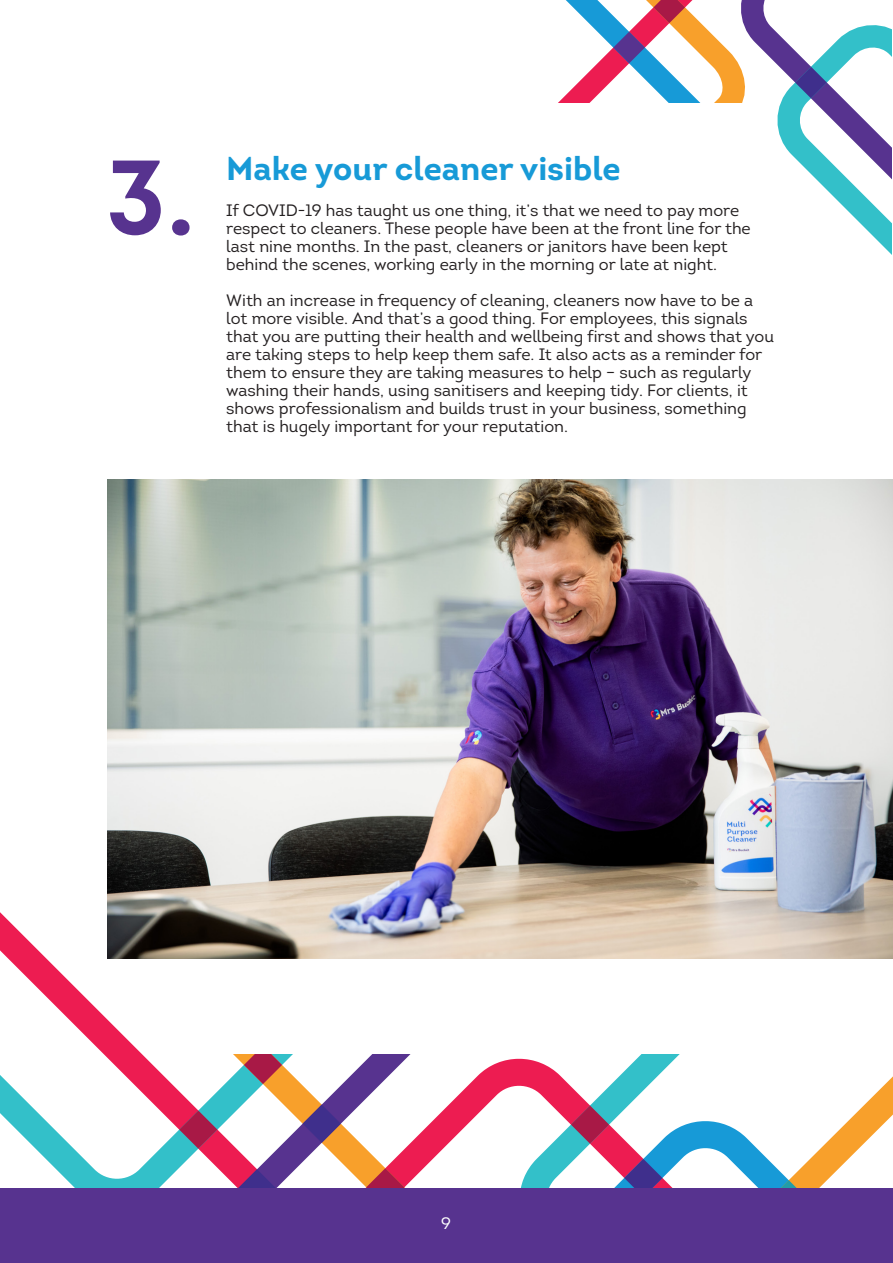
<style>
.page{position:relative;width:893px;height:1263px;background:#fff}
.page>*{position:absolute;margin:0;border:0;box-sizing:border-box;transform-origin:0 0}
.t1{font:700 105px "Intro";color:#57338f}
.t2{font:700 33px "Intro";color:#179ad7}
.t3{font:16.5px/18px "Intro";color:#231f20}
.Paragraph_Style_1{font:16.5px "Intro";color:#fff}
</style>
<div class="page">
<svg style="left:0;top:951px;width:32px;height:194px"></svg>
<svg style="left:32px;top:950px;width:458px;height:238px"></svg>
<svg style="left:441px;top:1092px;width:49px;height:96px"></svg>
<svg style="left:763px;top:1077px;width:129px;height:111px"></svg>
<svg style="left:490px;top:1054px;width:273px;height:134px"></svg>
<svg style="left:179px;top:1110px;width:38px;height:39px"></svg>
<svg style="left:303px;top:1104px;width:38px;height:39px"></svg>
<svg style="left:238px;top:1169px;width:38px;height:19px"></svg>
<svg style="left:244px;top:1053px;width:38px;height:31px"></svg>
<div style="left:147px;top:880px;width:663px;height:173px;background:#fff"></div>
<svg style="left:366px;top:1168px;width:38px;height:20px"></svg>
<svg style="left:571px;top:1105px;width:38px;height:39px"></svg>
<svg style="left:624px;top:1159px;width:38px;height:29px"></svg>
<svg style="left:769px;top:1180px;width:39px;height:8px"></svg>
<svg style="left:558px;top:0;width:38px;height:103px"></svg>
<svg style="left:596px;top:0;width:295px;height:254px"></svg>
<img style="left:107px;top:480px;width:786px;height:478px">
<div style="left:0;top:1188px;width:893px;height:75px;background:#57338f"></div>
<p class="t1" style="left:106px;top:130px;width:91px">3.</p>
<p class="t2" style="left:226px;top:147px;width:396px">Make your cleaner visible</p>
<p class="t3" style="left:226px;top:201px;width:526px">If COVID-19 has taught us one thing, it’s that we need to pay more respect to cleaners. These people have been at the front line for the last nine months. In the past, cleaners or janitors have been kept behind the scenes, working early in the morning or late at night.</p>
<p class="t3" style="left:226px;top:291px;width:549px">With an increase in frequency of cleaning, cleaners now have to be a lot more visible. And that’s a good thing. For employees, this signals that you are putting their health and wellbeing first and shows that you are taking steps to help keep them safe. It also acts as a reminder for them to ensure they are taking measures to help – such as regularly washing their hands, using sanitisers and keeping tidy. For clients, it shows professionalism and builds trust in your business, something that is hugely important for your reputation.</p>
<p class="Paragraph_Style_1" style="left:441px;top:1213px;width:11px">9</p>
</div>
